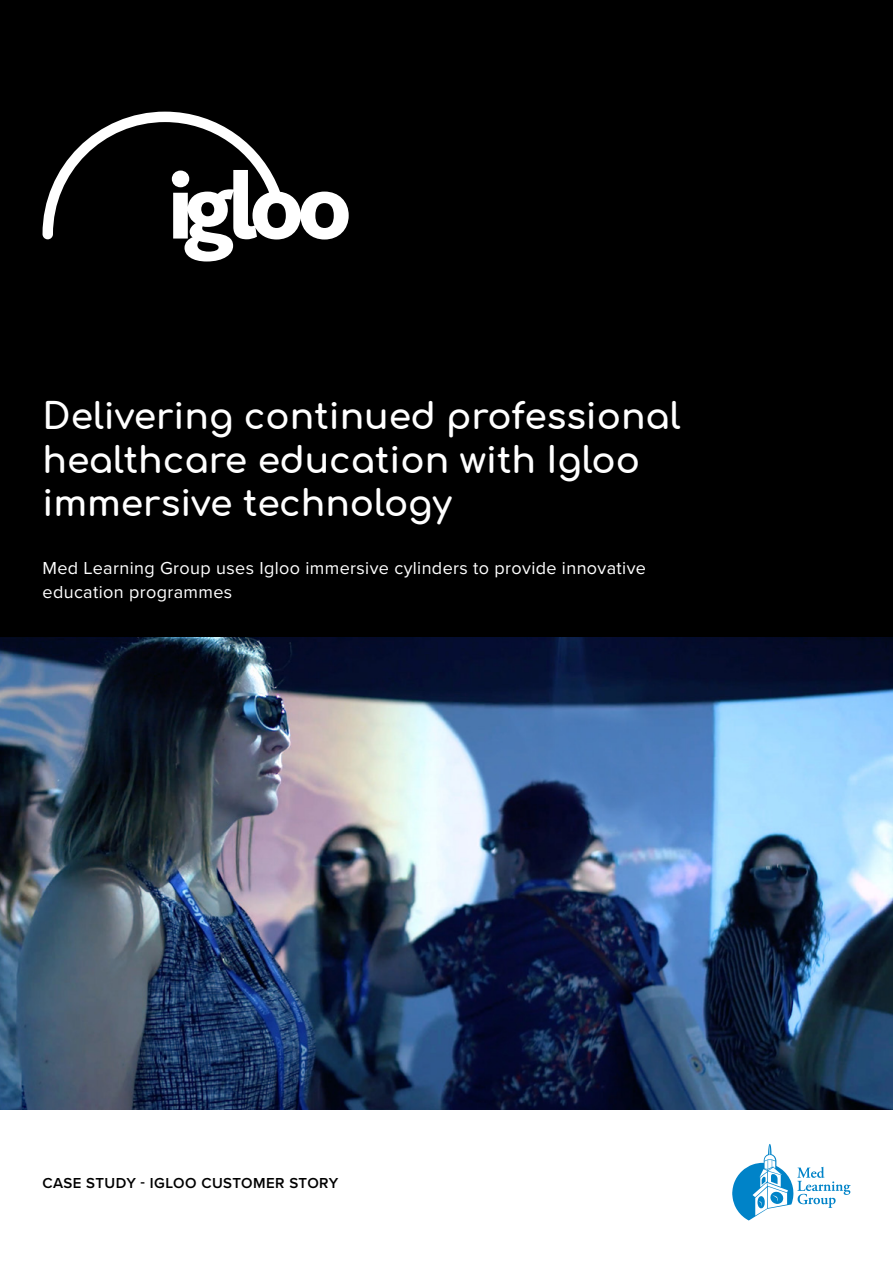
<style>
.page{position:relative;width:893px;height:1263px;background:#fff}
.page>*{position:absolute;margin:0;border:0;box-sizing:border-box;transform-origin:0 0}
.t1{font:700 36px/43.2px "Comfortaa";color:#fff}
.t2{font:18px/24px "Proxima Nova";letter-spacing:.02em;color:#fff}
.t3{font:600 15px "Proxima Nova";letter-spacing:.03em;color:#000}
</style>
<div class="page">
<div style="left:0;top:0;width:893px;height:730px;background:#000"></div>
<img style="left:0;top:638px;width:893px;height:472px">
<svg style="left:43px;top:112px;width:306px;height:149px"></svg>
<svg style="left:732px;top:1144px;width:118px;height:76px"></svg>
<h1 class="t1" style="left:43px;top:390px;width:640px">Delivering continued professional healthcare education with Igloo immersive technology</h1>
<p class="t2" style="left:43px;top:556px;width:605px">Med Learning Group uses Igloo immersive cylinders to provide innovative education programmes</p>
<p class="t3" style="left:43px;top:1172px;width:297px">CASE STUDY - IGLOO CUSTOMER STORY</p>
</div>
